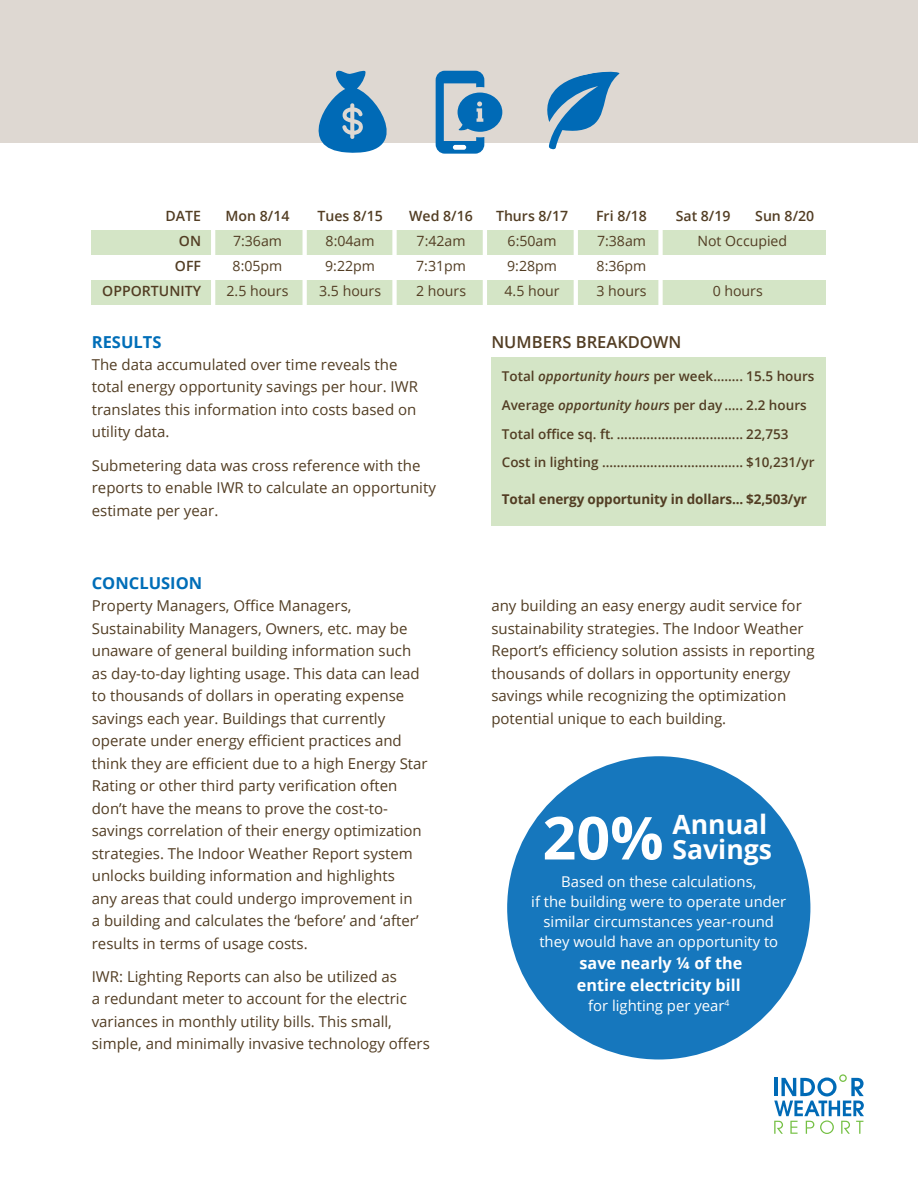
<style>
.page{position:relative;width:918px;height:1188px;background:#fff}
.page>*{position:absolute;margin:0;border:0;box-sizing:border-box;transform-origin:0 0}
.t1{font:700 59.25px "Open Sans";color:#fff}
.t2{font:700 26.55px/24.8px "Open Sans";color:#fff}
.t3{font:700 16.5px "Open Sans";color:#006eb8}
.t4{font:600 16.5px "Open Sans";color:#523d23}
.t5{font:700 16.2px/21.6px "Open Sans";color:#fff}
.t6{font:15px/22.5px "Open Sans";color:#523d23}
.t7{font:14.85px/20.2px "Open Sans";color:#fff;text-align:center}
.t8{font:14.1px "Open Sans";color:#523d23}
.t9{font:600 14.1px/25px "Open Sans";color:#523d23;text-align:right}
.t10{font:600 13.5px/28.8px "Open Sans";color:#523d23}
.t11{font:700 13.5px "Open Sans";letter-spacing:-.01em;color:#523d23}
.s1{font-style:italic}
</style>
<div class="page">
<div style="left:0;top:0;width:918px;height:143px;background:#ded8d2"></div>
<svg style="left:774px;top:1078px;width:90px;height:56px"></svg>
<div style="left:839px;top:1074px;width:8px;height:8px;border:1px solid #75c044;border-radius:50%"></div>
<div style="left:507px;top:756px;width:303px;height:304px;background:#1677bd;border-radius:50%"></div>
<svg style="left:319px;top:71px;width:68px;height:82px"></svg>
<svg style="left:436px;top:71px;width:66px;height:83px"></svg>
<svg style="left:547px;top:71px;width:73px;height:79px"></svg>
<div style="left:91px;top:231px;width:735px;height:24px;background:#d4e5c6"></div>
<div style="left:91px;top:280px;width:735px;height:24px;background:#d4e5c6"></div>
<hr style="left:211px;top:210px;width:4px;height:106px;background:#fff">
<hr style="left:303px;top:208px;width:4px;height:106px;background:#fff">
<div style="left:392px;top:205px;width:5px;height:107px;background:#fff"></div>
<hr style="left:483px;top:209px;width:4px;height:106px;background:#fff">
<hr style="left:574px;top:210px;width:4px;height:106px;background:#fff">
<div style="left:658px;top:208px;width:5px;height:106px;background:#fff"></div>
<div style="left:491px;top:357px;width:335px;height:169px;background:#d4e5c6"></div>
<p class="t9" style="left:102px;top:203px;width:100px">DATE<br>ON<br>OFF<br>OPPORTUNITY</p>
<p class="t9" style="left:226px;top:203px;width:66px">Mon 8/14</p>
<p class="t9" style="left:317px;top:203px;width:67px">Tues 8/15</p>
<p class="t9" style="left:409px;top:203px;width:65px">Wed 8/16</p>
<p class="t9" style="left:496px;top:203px;width:74px">Thurs 8/17</p>
<p class="t9" style="left:596px;top:203px;width:52px">Fri 8/18</p>
<p class="t9" style="left:676px;top:203px;width:56px">Sat 8/19</p>
<p class="t9" style="left:755px;top:203px;width:61px">Sun 8/20</p>
<p class="t8" style="left:233px;top:231px;width:50px">7:36am</p>
<p class="t8" style="left:326px;top:231px;width:50px">8:04am</p>
<p class="t8" style="left:417px;top:231px;width:50px">7:42am</p>
<p class="t8" style="left:508px;top:231px;width:50px">6:50am</p>
<p class="t8" style="left:597px;top:231px;width:50px">7:38am</p>
<p class="t8" style="left:697px;top:231px;width:91px">Not Occupied</p>
<p class="t8" style="left:233px;top:256px;width:51px">8:05pm</p>
<p class="t8" style="left:325px;top:256px;width:51px">9:22pm</p>
<p class="t8" style="left:416px;top:256px;width:51px">7:31pm</p>
<p class="t8" style="left:507px;top:256px;width:51px">9:28pm</p>
<p class="t8" style="left:597px;top:256px;width:51px">8:36pm</p>
<p class="t8" style="left:227px;top:281px;width:63px">2.5 hours</p>
<p class="t8" style="left:319px;top:281px;width:63px">3.5 hours</p>
<p class="t8" style="left:416px;top:281px;width:52px">2 hours</p>
<p class="t8" style="left:505px;top:281px;width:57px">4.5 hour</p>
<p class="t8" style="left:596px;top:281px;width:52px">3 hours</p>
<p class="t8" style="left:713px;top:281px;width:52px">0 hours</p>
<p class="t3" style="left:92px;top:331px;width:71px">RESULTS</p>
<p class="t6" style="left:92px;top:353px;width:328px">The data accumulated over time reveals the total energy opportunity savings per hour. IWR translates this information into costs based on utility data.</p>
<p class="t6" style="left:92px;top:453px;width:346px">Submetering data was cross reference with the reports to enable IWR to calculate an opportunity estimate per year.</p>
<p class="t3" style="left:92px;top:572px;width:112px">CONCLUSION</p>
<p class="t6" style="left:92px;top:594px;width:337px">Property Managers, Office Managers, Sustainability Managers, Owners, etc. may be unaware of general building information such as day-to-day lighting usage. This data can lead to thousands of dollars in operating expense savings each year. Buildings that currently operate under energy efficient practices and think they are efficient due to a high Energy Star Rating or other third party verification often don’t have the means to prove the cost-to&shy;savings correlation of their energy optimization strategies. The Indoor Weather Report system unlocks building information and highlights<br>any areas that could undergo improvement in<br>a building and calculates the ‘before’ and ‘after’ results in terms of usage costs.</p>
<p class="t6" style="left:92px;top:965px;width:340px">IWR: Lighting Reports can also be utilized as<br>a redundant meter to account for the electric variances in monthly utility bills. This small, simple, and minimally invasive technology offers</p>
<p class="t4" style="left:491px;top:331px;width:192px">NUMBERS BREAKDOWN</p>
<p class="t10" style="left:502px;top:362px;width:314px">Total <span class="s1">opportunity hours</span> per week........ 15.5 hours Average <span class="s1">opportunity hours</span> per day ..... 2.2 hours Total office sq. ft. .................................. 22,753<br>Cost in lighting ...................................... $10,231/yr</p>
<p class="t11" style="left:502px;top:490px;width:307px">Total energy opportunity in dollars... $2,503/yr</p>
<p class="t6" style="left:491px;top:594px;width:325px">any building an easy energy audit service for sustainability strategies. The Indoor Weather Report’s efficiency solution assists in reporting thousands of dollars in opportunity energy savings while recognizing the optimization potential unique to each building.</p>
<h1 class="t1" style="left:542px;top:796px;width:123px">20%</h1>
<h2 class="t2" style="left:672px;top:812px;width:101px">Annual<br>Savings</h2>
<p class="t7" style="left:531px;top:871px;width:257px">Based on these calculations,<br>if the building were to operate under similar circumstances year-round they would have an opportunity to</p>
<p class="t5" style="left:577px;top:952px;width:167px">save nearly ¼ of the entire electricity bill</p>
<p class="t7" style="left:588px;top:995px;width:143px">for lighting per year<sup>4</sup></p>
</div>
